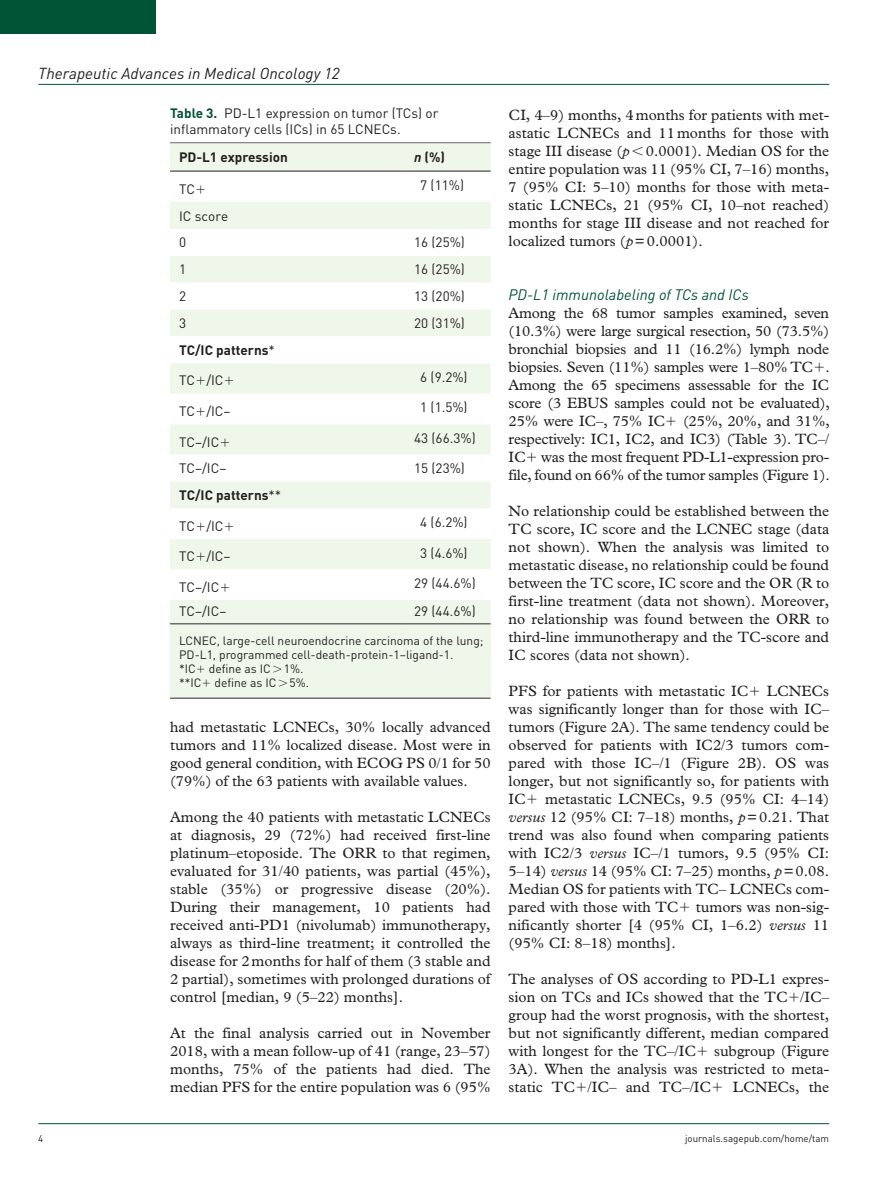
<style>
.page{position:relative;width:893px;height:1191px;background:#fff}
.page>*{position:absolute;margin:0;border:0;box-sizing:border-box;transform-origin:0 0}
.t1{font:italic 15.75px "DIN";color:#231f20}
.t2{font:15px/18px "Plantin Std";color:#231f20;text-align:justify}
.t3{font:italic 15px "DIN";color:#015436}
.t4{font:13.5px/15.8px "DIN";color:#231f20}
.t5{font:700 13.5px "DIN";color:#231f20}
.t6{font:12px/14.2px "DIN";color:#231f20}
.t7{font:9.75px "DIN";color:#231f20}
.s1{font-weight:700;color:#015436}
.s2{font-style:italic}
.s3{font-weight:400}
</style>
<div class="page">
<hr style="left:38px;top:84px;width:791px;height:1px;background:#015436">
<hr style="left:38px;top:1123px;width:791px;height:1px;background:#015436">
<div style="left:0;top:0;width:155px;height:34px;background:#015436"></div>
<div style="left:170px;top:625px;width:321px;height:72px;background:#eff7ea"></div>
<hr style="left:170px;top:698px;width:321px;height:1px;background:#231f20">
<div style="left:170px;top:143px;width:321px;height:480px;background:#eff7ea"></div>
<svg style="left:170px;top:172px;width:321px;height:428px"></svg>
<hr style="left:170px;top:171px;width:235px;height:1px;background:#231f20">
<hr style="left:405px;top:171px;width:86px;height:1px;background:#231f20">
<hr style="left:170px;top:623px;width:235px;height:1px;background:#231f20">
<hr style="left:405px;top:623px;width:86px;height:1px;background:#231f20">
<svg style="left:197px;top:185px;width:8px;height:8px"></svg>
<svg style="left:197px;top:377px;width:8px;height:8px"></svg>
<svg style="left:225px;top:377px;width:8px;height:8px"></svg>
<svg style="left:197px;top:408px;width:8px;height:7px"></svg>
<svg style="left:221px;top:438px;width:8px;height:8px"></svg>
<svg style="left:197px;top:522px;width:8px;height:8px"></svg>
<svg style="left:225px;top:522px;width:8px;height:8px"></svg>
<svg style="left:197px;top:553px;width:8px;height:8px"></svg>
<svg style="left:221px;top:583px;width:8px;height:8px"></svg>
<p class="t1" style="left:38px;top:63px;width:303px">Therapeutic Advances in Medical Oncology 12</p>
<p class="t4" style="left:170px;top:105px;width:270px"><span class="s1">Table 3.</span> PD-L1 expression on tumor (TCs) or inflammatory cells (ICs) in 65 LCNECs.</p>
<p class="t5" style="left:179px;top:148px;width:110px">PD-L1 expression</p>
<p class="t5" style="left:414px;top:148px;width:32px"><span class="s2">n</span> (%)</p>
<p class="t4" style="left:179px;top:181px;width:17px">TC</p>
<p class="t4" style="left:420px;top:177px;width:45px">7 (11%)</p>
<p class="t4" style="left:179px;top:202px;width:51px;line-height:26.8px">IC score<br>0</p>
<p class="t4" style="left:414px;top:234px;width:52px">16 (25%)</p>
<p class="t4" style="left:179px;top:261px;width:9px">1</p>
<p class="t4" style="left:414px;top:261px;width:52px">16 (25%)</p>
<p class="t4" style="left:179px;top:288px;width:9px">2</p>
<p class="t4" style="left:414px;top:288px;width:52px">13 (20%)</p>
<p class="t4" style="left:179px;top:315px;width:9px">3</p>
<p class="t4" style="left:414px;top:315px;width:52px">20 (31%)</p>
<p class="t5" style="left:179px;top:341px;width:97px">TC/IC patterns<span class="s3">*</span></p>
<p class="t4" style="left:179px;top:372px;width:46px">TC /IC</p>
<p class="t4" style="left:420px;top:369px;width:49px">6 (9.2%)</p>
<p class="t4" style="left:179px;top:403px;width:53px">TC /IC–</p>
<p class="t4" style="left:420px;top:399px;width:49px">1 (1.5%)</p>
<p class="t4" style="left:179px;top:433px;width:42px">TC–/IC</p>
<p class="t4" style="left:414px;top:430px;width:63px">43 (66.3%)</p>
<p class="t4" style="left:179px;top:460px;width:49px">TC–/IC–</p>
<p class="t4" style="left:414px;top:460px;width:52px">15 (23%)</p>
<p class="t5" style="left:179px;top:486px;width:104px">TC/IC patterns<span class="s3">**</span></p>
<p class="t4" style="left:179px;top:518px;width:46px">TC /IC</p>
<p class="t4" style="left:420px;top:514px;width:49px">4 (6.2%)</p>
<p class="t4" style="left:179px;top:548px;width:53px">TC /IC–</p>
<p class="t4" style="left:420px;top:544px;width:49px">3 (4.6%)</p>
<p class="t4" style="left:179px;top:579px;width:42px">TC–/IC</p>
<p class="t4" style="left:414px;top:575px;width:63px">29 (44.6%)</p>
<p class="t4" style="left:179px;top:602px;width:49px">TC–/IC–</p>
<p class="t4" style="left:414px;top:602px;width:63px">29 (44.6%)</p>
<p class="t6" style="left:179px;top:633px;width:306px">LCNEC, large-cell neuroendocrine carcinoma of the lung; PD-L1, programmed cell-death-protein-1–ligand-1.<br>*IC define as IC 1%.<br>**IC define as IC 5%.</p>
<p class="t2" style="left:170px;top:718px;width:322px">had metastatic LCNECs, 30% locally advanced tumors and 11% localized disease. Most were in good general condition, with ECOG PS 0/1 for 50 (79%) of the 63 patients with available values.</p>
<p class="t2" style="left:170px;top:808px;width:322px">Among the 40 patients with metastatic LCNECs at diagnosis, 29 (72%) had received first-line platinum–etoposide. The ORR to that regimen, evaluated for 31/40 patients, was partial (45%), stable (35%) or progressive disease (20%).<br>During their management, 10 patients had received anti-PD1 (nivolumab) immunotherapy, always as third-line treatment; it controlled the disease for 2months for half of them (3 stable and 2 partial), sometimes with prolonged durations of control [median, 9 (5–22) months].</p>
<p class="t2" style="left:170px;top:1024px;width:322px">At the final analysis carried out in November 2018, with a mean follow-up of 41 (range, 23–57) months, 75% of the patients had died. The median PFS for the entire population was 6 (95%</p>
<p class="t2" style="left:509px;top:106px;width:322px">CI, 4–9) months, 4months for patients with met&shy;astatic LCNECs and 11months for those with stage III disease (<span class="s2">p</span> 0.0001). Median OS for the entire population was 11 (95% CI, 7–16) months, 7 (95% CI: 5–10) months for those with meta&shy;static LCNECs, 21 (95% CI, 10–not reached) months for stage III disease and not reached for localized tumors (<span class="s2">p</span>=0.0001).</p>
<p class="t3" style="left:509px;top:285px;width:242px">PD-L1 immunolabeling of TCs and ICs</p>
<p class="t2" style="left:509px;top:304px;width:323px">Among the 68 tumor samples examined, seven (10.3%) were large surgical resection, 50 (73.5%) bronchial biopsies and 11 (16.2%) lymph node biopsies. Seven (11%) samples were 1–80% TC .<br>Among the 65 specimens assessable for the IC score (3 EBUS samples could not be evaluated), 25% were IC–, 75% IC (25%, 20%, and 31%, respectively: IC1, IC2, and IC3) (Table 3). TC–/ IC was the most frequent PD-L1-expression pro&shy;file, found on 66% of the tumor samples (Figure 1).</p>
<p class="t2" style="left:509px;top:502px;width:322px">No relationship could be established between the TC score, IC score and the LCNEC stage (data not shown). When the analysis was limited to metastatic disease, no relationship could be found between the TC score, IC score and the OR (R to first-line treatment (data not shown). Moreover, no relationship was found between the ORR to third-line immunotherapy and the TC-score and IC scores (data not shown).</p>
<p class="t2" style="left:509px;top:682px;width:322px">PFS for patients with metastatic IC LCNECs was significantly longer than for those with IC– tumors (Figure 2A). The same tendency could be observed for patients with IC2/3 tumors com&shy;pared with those IC–/1 (Figure 2B). OS was longer, but not significantly so, for patients with IC</p>
<p class="t2" style="left:509px;top:790px;width:322px;text-indent:37px">metastatic LCNECs, 9.5 (95% CI: 4–14) <span class="s2">versus</span> 12 (95% CI: 7–18) months, <span class="s2">p</span>=0.21. That trend was also found when comparing patients with IC2/3 <span class="s2">versus</span> IC–/1 tumors, 9.5 (95% CI:<br>5–14) <span class="s2">versus</span> 14 (95% CI: 7–25) months, <span class="s2">p</span>=0.08.<br>Median OS for patients with TC– LCNECs com&shy;pared with those with TC tumors was non-sig&shy;nificantly shorter [4 (95% CI, 1–6.2) <span class="s2">versus</span> 11 (95% CI: 8–18) months].</p>
<p class="t2" style="left:509px;top:970px;width:322px">The analyses of OS according to PD-L1 expres&shy;sion on TCs and ICs showed that the TC /IC– group had the worst prognosis, with the shortest, but not significantly different, median compared with longest for the TC–/IC subgroup (Figure 3A). When the analysis was restricted to meta&shy;static TC /IC– and TC–/IC</p>
<p class="t2" style="left:733px;top:1078px;width:98px">LCNECs, the</p>
<p class="t7" style="left:38px;top:1132px;width:7px">4</p>
<p class="t7" style="left:685px;top:1132px;width:146px">journals.sagepub.com/home/tam</p>
</div>
